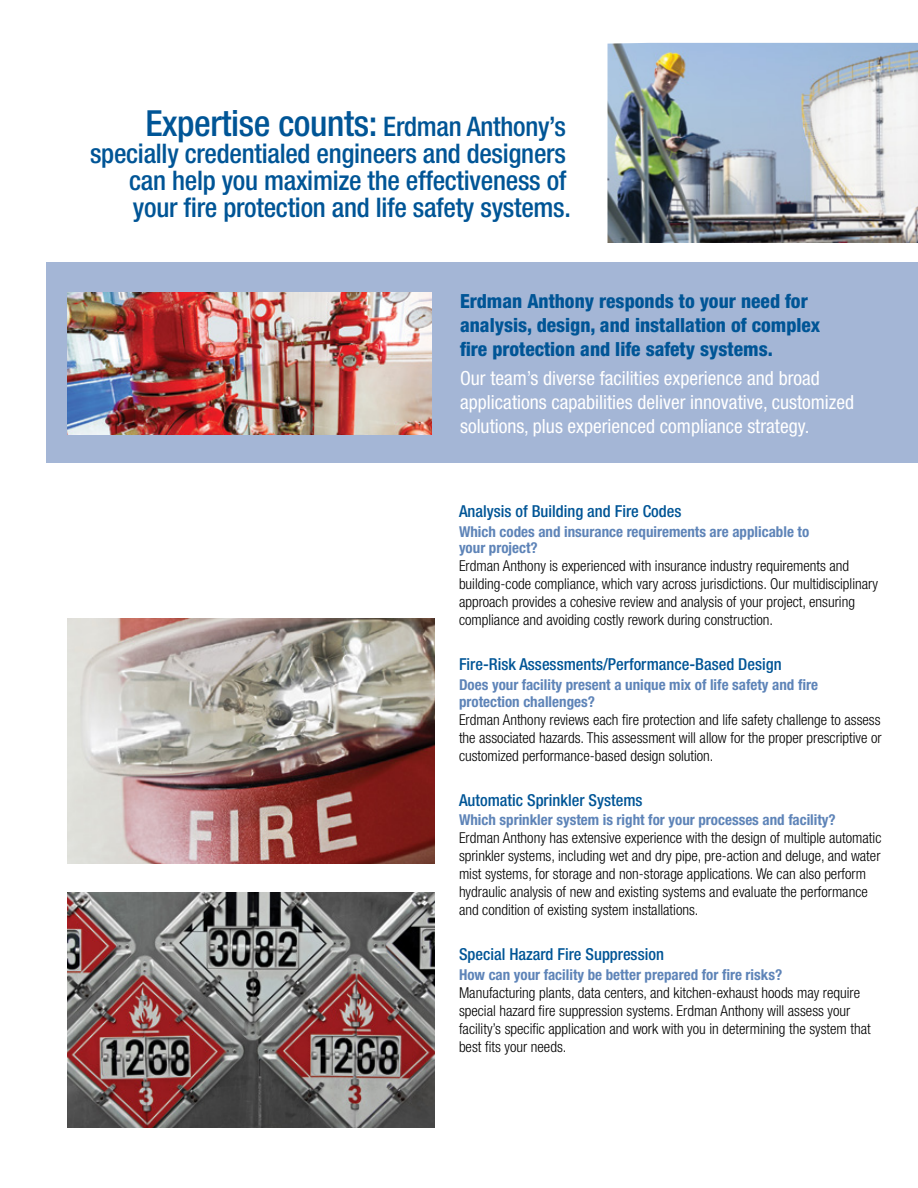
<style>
.page{position:relative;width:918px;height:1188px;background:#fff}
.page>*{position:absolute;margin:0;border:0;box-sizing:border-box;transform-origin:0 0}
.t1{font:500 condensed 36px "Helvetica Neue LT Std";letter-spacing:-.01em;color:#005596}
.t2{font:500 condensed 27px/27px "Helvetica Neue LT Std";letter-spacing:-.01em;color:#005596}
.t3{font:condensed 19.5px/24px "Helvetica Neue LT Std";color:#fff}
.t4{font:800 condensed 19.5px/24px "Helvetica Neue LT Std";color:#005596}
.t5{font:500 condensed 16.5px "Helvetica Neue LT Std";color:#005596}
.t6{font:300 condensed 15px/18px "Helvetica Neue LT Std";color:#000}
.t7{font:700 condensed 15px/16.5px "Helvetica Neue LT Std";color:#5e84b8}
.s1{font-size:27px}
</style>
<div class="page">
<div style="left:46px;top:262px;width:872px;height:200px;background:#a4b6d6"></div>
<img style="left:68px;top:293px;width:363px;height:141px">
<img style="left:608px;top:43px;width:310px;height:200px">
<img style="left:68px;top:619px;width:367px;height:245px">
<img style="left:68px;top:892px;width:367px;height:235px">
<h1 class="t1" style="left:145px;top:102px;width:422px">Expertise counts: <span class="s1">Erdman Anthony’s</span></h1>
<h2 class="t2" style="left:129px;top:140px;width:443px;text-indent:-39px">specially credentialed engineers and designers can help you maximize the effectiveness of your fire protection and life safety systems.</h2>
<h3 class="t4" style="left:460px;top:289px;width:362px">Erdman Anthony responds to your need for analysis, design, and installation of complex fire protection and life safety systems.</h3>
<h3 class="t3" style="left:460px;top:366px;width:396px">Our team’s diverse facilities experience and broad applications capabilities deliver innovative, customized solutions, plus experienced compliance strategy.</h3>
<p class="t5" style="left:459px;top:502px;width:224px">Analysis of Building and Fire Codes</p>
<p class="t7" style="left:459px;top:523px;width:352px">Which codes and insurance requirements are applicable to your project?</p>
<p class="t6" style="left:459px;top:557px;width:421px">Erdman Anthony is experienced with insurance industry requirements and building-code compliance, which vary across jurisdictions. Our multidisciplinary approach provides a cohesive review and analysis of your project, ensuring compliance and avoiding costly rework during construction.</p>
<p class="t5" style="left:459px;top:655px;width:324px">Fire-Risk Assessments/Performance-Based Design</p>
<p class="t7" style="left:459px;top:676px;width:361px">Does your facility present a unique mix of life safety and fire protection challenges?</p>
<p class="t6" style="left:459px;top:710px;width:424px;text-align:justify">Erdman Anthony reviews each fire protection and life safety challenge to assess the associated hazards. This assessment will allow for the proper prescriptive or customized performance-based design solution.</p>
<p class="t5" style="left:459px;top:790px;width:185px">Automatic Sprinkler Systems</p>
<p class="t7" style="left:459px;top:812px;width:378px">Which sprinkler system is right for your processes and facility?</p>
<p class="t6" style="left:459px;top:829px;width:424px">Erdman Anthony has extensive experience with the design of multiple automatic sprinkler systems, including wet and dry pipe, pre-action and deluge, and water mist systems, for storage and non-storage applications. We can also perform hydraulic analysis of new and existing systems and evaluate the performance and condition of existing system installations.</p>
<p class="t5" style="left:459px;top:945px;width:206px">Special Hazard Fire Suppression</p>
<p class="t7" style="left:459px;top:966px;width:325px">How can your facility be better prepared for fire risks?</p>
<p class="t6" style="left:459px;top:984px;width:413px">Manufacturing plants, data centers, and kitchen-exhaust hoods may require special hazard fire suppression systems. Erdman Anthony will assess your facility’s specific application and work with you in determining the system that best fits your needs.</p>
</div>
